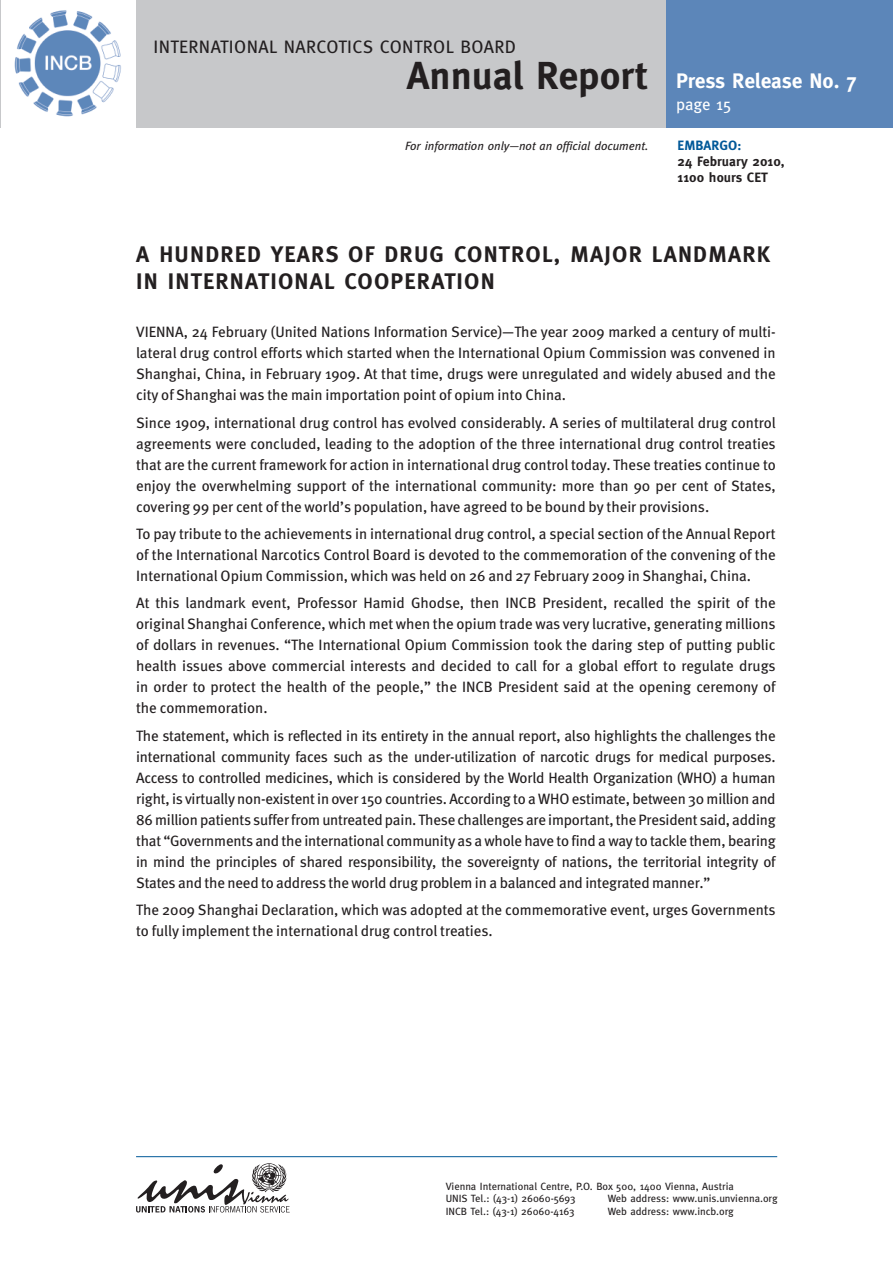
<style>
.page{position:relative;width:893px;height:1263px;background:#fff}
.page>*{position:absolute;margin:0;border:0;box-sizing:border-box;transform-origin:0 0}
.t1{font:700 39px "Meta";color:#231f20}
.t2{font:700 22.5px/27px "Meta";letter-spacing:.055em;color:#231f20}
.t3{font:700 21px "Meta";letter-spacing:-.005em;color:#fff}
.t4{font:18px "Meta";letter-spacing:.02em;color:#231f20}
.t5{font:16.5px "Meta";letter-spacing:-.005em;color:#fff}
.t6{font:15px/21px "Meta";color:#231f20;text-align:justify}
.t7{font:700 13.5px/16.2px "Meta";letter-spacing:.005em;color:#231f20}
.t8{font:700 13.5px "Meta";letter-spacing:.005em;color:#005898}
.t9{font:italic 12px "Meta";color:#231f20}
.t10{font:10.5px/12.6px "Meta";color:#231f20}
</style>
<div class="page">
<div style="left:136px;top:0;width:757px;height:128px;background:#c7c8ca"></div>
<div style="left:666px;top:0;width:227px;height:128px;background:#5c86b9"></div>
<hr style="left:136px;top:1156px;width:641px;height:1px;background:#005898">
<hr style="left:0;top:0;width:1px;height:128px;background:#c7c8ca">
<svg style="left:136px;top:1163px;width:154px;height:49px"></svg>
<img style="left:14px;top:10px;width:107px;height:107px">
<p class="t4" style="left:153px;top:41px;width:364px">INTERNATIONAL NARCOTICS CONTROL BOARD</p>
<h1 class="t1" style="left:407px;top:62px;width:243px">Annual Report</h1>
<h3 class="t3" style="left:676px;top:74px;width:182px">Press Release No. 7</h3>
<p class="t5" style="left:676px;top:99px;width:57px">page 15</p>
<p class="t9" style="left:405px;top:141px;width:245px">For information only—not an official document.</p>
<p class="t8" style="left:678px;top:140px;width:65px">EMBARGO:</p>
<p class="t7" style="left:678px;top:154px;width:109px">24 February 2010,<br>1100 hours CET</p>
<h2 class="t2" style="left:136px;top:243px;width:635px">A HUNDRED YEARS OF DRUG CONTROL, MAJOR LANDMARK<br>IN INTERNATIONAL COOPERATION</h2>
<p class="t6" style="left:136px;top:323px;width:641px">VIENNA, 24 February (United Nations Information Service)—The year 2009 marked a century of multi&shy;lateral drug control efforts which started when the International Opium Commission was convened in Shanghai, China, in February 1909. At that time, drugs were unregulated and widely abused and the city of Shanghai was the main importation point of opium into China.</p>
<p class="t6" style="left:136px;top:413px;width:641px">Since 1909, international drug control has evolved considerably. A series of multilateral drug control agreements were concluded, leading to the adoption of the three international drug control treaties that are the current framework for action in international drug control today. These treaties continue to enjoy the overwhelming support of the international community: more than 90 per cent of States, covering 99 per cent of the world’s population, have agreed to be bound by their provisions.</p>
<p class="t6" style="left:136px;top:525px;width:641px">To pay tribute to the achievements in international drug control, a special section of the Annual Report of the International Narcotics Control Board is devoted to the commemoration of the convening of the International Opium Commission, which was held on 26 and 27 February 2009 in Shanghai, China.</p>
<p class="t6" style="left:136px;top:594px;width:641px">At this landmark event, Professor Hamid Ghodse, then INCB President, recalled the spirit of the original Shanghai Conference, which met when the opium trade was very lucrative, generating millions of dollars in revenues. “The International Opium Commission took the daring step of putting public health issues above commercial interests and decided to call for a global effort to regulate drugs in order to protect the health of the people,” the INCB President said at the opening ceremony of the commemoration.</p>
<p class="t6" style="left:136px;top:726px;width:641px">The statement, which is reflected in its entirety in the annual report, also highlights the challenges the international community faces such as the under-utilization of narcotic drugs for medical purposes.<br>Access to controlled medicines, which is considered by the World Health Organization (WHO) a human right, is virtually non-existent in over 150 countries. According to a WHO estimate, between 30 million and 86 million patients suffer from untreated pain. These challenges are important, the President said, adding that “Governments and the international community as a whole have to find a way to tackle them, bearing in mind the principles of shared responsibility, the sovereignty of nations, the territorial integrity of States and the need to address the world drug problem in a balanced and integrated manner.”</p>
<p class="t6" style="left:136px;top:901px;width:641px">The 2009 Shanghai Declaration, which was adopted at the commemorative event, urges Governments to fully implement the international drug control treaties.</p>
<p class="t10" style="left:446px;top:1181px;width:290px">Vienna International Centre, P.O. Box 500, 1400 Vienna, Austria<br>UNIS Tel.: (43-1) 26060-5693</p>
<p class="t10" style="left:608px;top:1193px;width:171px">Web address: www.unis.unvienna.org</p>
<p class="t10" style="left:446px;top:1206px;width:131px">INCB Tel.: (43-1) 26060-4163</p>
<p class="t10" style="left:608px;top:1206px;width:128px">Web address: www.incb.org</p>
</div>
